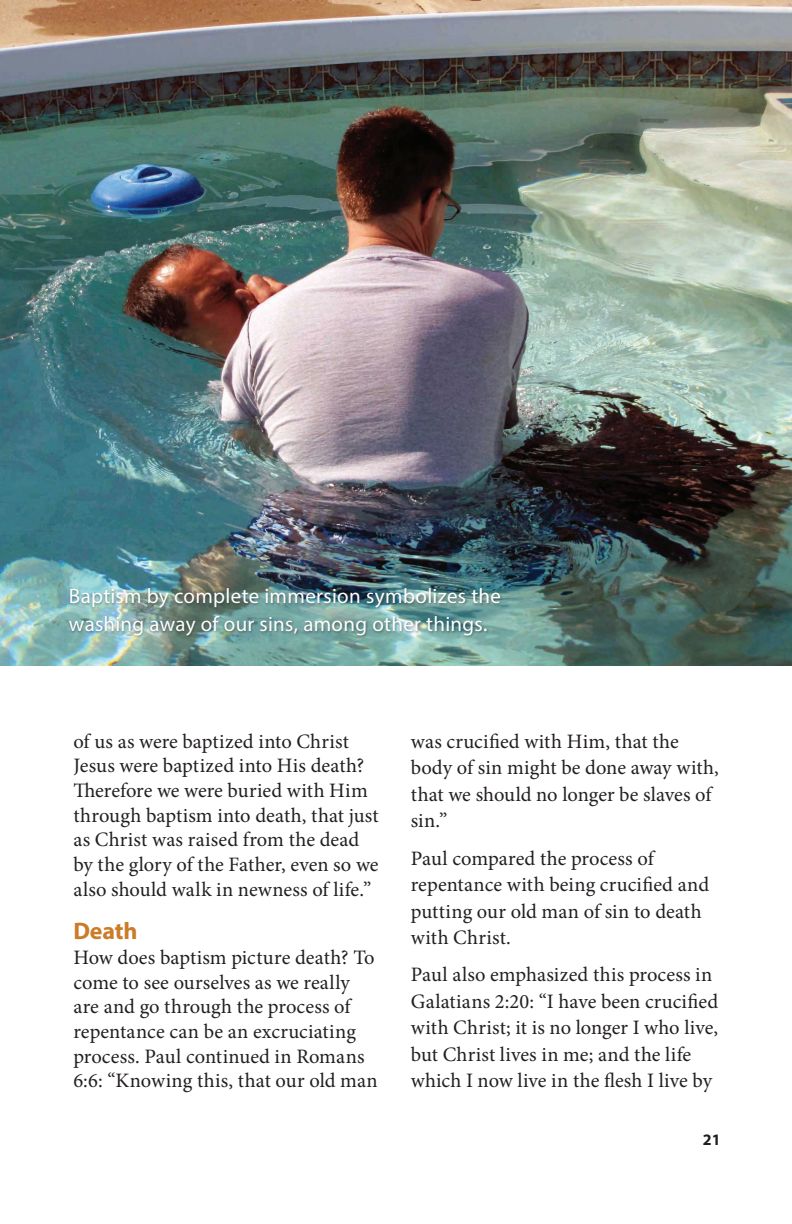
<style>
.page{position:relative;width:792px;height:1224px;background:#fff}
.page>*{position:absolute;margin:0;border:0;box-sizing:border-box;transform-origin:0 0}
.t1{font:700 24px "Myriad Pro";letter-spacing:-.005em;color:#ca7c28}
.t2{font:21px/28px "Myriad Pro";letter-spacing:.015em;color:#fff}
.t3{font:20.4px/24.6px "Minion Pro";letter-spacing:.005em;color:#231f20}
.t4{font:700 16px "Myriad Pro";color:#231f20}
</style>
<div class="page">
<img style="left:0;top:0;width:792px;height:666px">
<div style="left:68px;top:587px;width:436px;height:52px;background:#231f20;opacity:.5"></div>
<p class="t2" style="left:69px;top:582px;width:434px">Baptism by complete immersion symbolizes the washing away of our sins, among other things.</p>
<p class="t3" style="left:73px;top:729px;width:307px">of us as were baptized into Christ Jesus were baptized into His death?<br>Therefore we were buried with Him through baptism into death, that just as Christ was raised from the dead by the glory of the Father, even so we also should walk in newness of life.”</p>
<p class="t1" style="left:73px;top:916px;width:66px">Death</p>
<p class="t3" style="left:73px;top:945px;width:306px">How does baptism picture death? To come to see ourselves as we really are and go through the process of repentance can be an excruciating process. Paul continued in Romans 6:6: “Knowing this, that our old man</p>
<p class="t3" style="left:411px;top:728px;width:309px;line-height:26.4px">was crucified with Him, that the body of sin might be done away with, that we should no longer be slaves of sin.”</p>
<p class="t3" style="left:411px;top:845px;width:300px;line-height:26.4px">Paul compared the process of repentance with being crucified and putting our old man of sin to death with Christ.</p>
<p class="t3" style="left:411px;top:962px;width:309px;line-height:26.4px">Paul also emphasized this process in Galatians 2:20: “I have been crucified with Christ; it is no longer I who live, but Christ lives in me; and the life which I now live in the flesh I live by</p>
<p class="t4" style="left:703px;top:1130px;width:19px">21</p>
</div>
